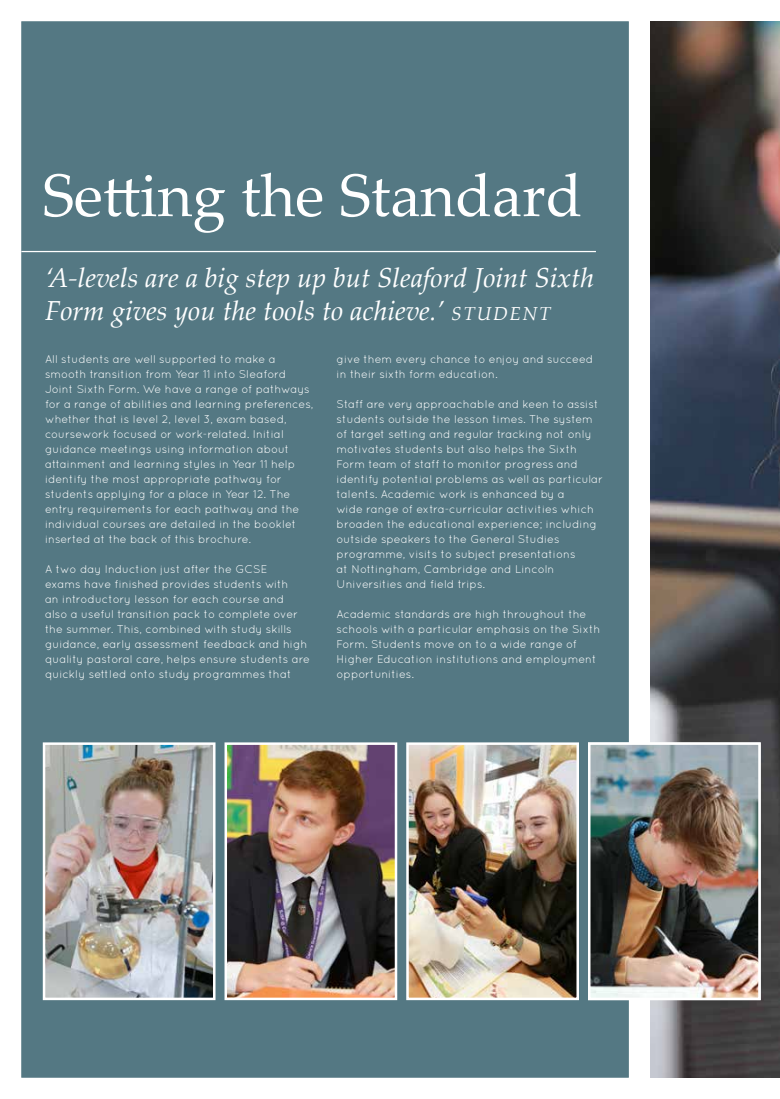
<style>
.page{position:relative;width:780px;height:1099px;background:#fff}
.page>*{position:absolute;margin:0;border:0;box-sizing:border-box;transform-origin:0 0}
.t1{font:60px "Palatino Linotype";color:#fff}
.t2{font:italic 27.5px/33px "Palatino Linotype";color:#fff}
.t3{font:11.25px/15px "Quicksand";color:#fff}
.s1{font-size:18.75px}
</style>
<div class="page">
<div style="left:21px;top:21px;width:607px;height:1056px;background:#547883;border:1px solid #547883"></div>
<img style="left:650px;top:21px;width:130px;height:1056px">
<hr style="left:21px;top:251px;width:575px;height:1px;background:#fff">
<img style="left:409px;top:745px;width:167px;height:252px">
<div style="left:406px;top:742px;width:173px;height:258px;border:2px solid #fff"></div>
<img style="left:227px;top:745px;width:167px;height:252px">
<div style="left:224px;top:742px;width:173px;height:258px;border:2px solid #fff"></div>
<img style="left:591px;top:745px;width:166px;height:252px">
<img style="left:46px;top:745px;width:166px;height:252px">
<div style="left:43px;top:742px;width:172px;height:258px;border:2px solid #fff"></div>
<div style="left:588px;top:742px;width:172px;height:258px;border:2px solid #fff"></div>
<h1 class="t1" style="left:43px;top:153px;width:541px">Setting the Standard</h1>
<h2 class="t2" style="left:45px;top:260px;width:550px">‘A-levels are a big step up but Sleaford Joint Sixth<br>Form gives you the tools to achieve.’ <span class="s1">Student</span></h2>
<p class="t3" style="left:45px;top:351px;width:270px">All students are well supported to make a smooth transition from Year 11 into Sleaford Joint Sixth Form. We have a range of pathways for a range of abilities and learning preferences, whether that is level 2, level 3, exam based, coursework focused or work-related. Initial guidance meetings using information about attainment and learning styles in Year 11 help identify the most appropriate pathway for students applying for a place in Year 12. The entry requirements for each pathway and the individual courses are detailed in the booklet inserted at the back of this brochure.</p>
<p class="t3" style="left:45px;top:561px;width:266px">A two day Induction just after the GCSE<br>exams have finished provides students with<br>an introductory lesson for each course and<br>also a useful transition pack to complete over the summer. This, combined with study skills guidance, early assessment feedback and high quality pastoral care, helps ensure students are quickly settled onto study programmes that</p>
<p class="t3" style="left:336px;top:351px;width:258px">give them every chance to enjoy and succeed in their sixth form education.</p>
<p class="t3" style="left:336px;top:396px;width:268px">Staff are very approachable and keen to assist students outside the lesson times. The system of target setting and regular tracking not only motivates students but also helps the Sixth Form team of staff to monitor progress and identify potential problems as well as particular talents. Academic work is enhanced by a<br>wide range of extra-curricular activities which broaden the educational experience; including outside speakers to the General Studies programme, visits to subject presentations<br>at Nottingham, Cambridge and Lincoln Universities and field trips.</p>
<p class="t3" style="left:336px;top:606px;width:265px">Academic standards are high throughout the schools with a particular emphasis on the Sixth Form. Students move on to a wide range of Higher Education institutions and employment opportunities.</p>
</div>
